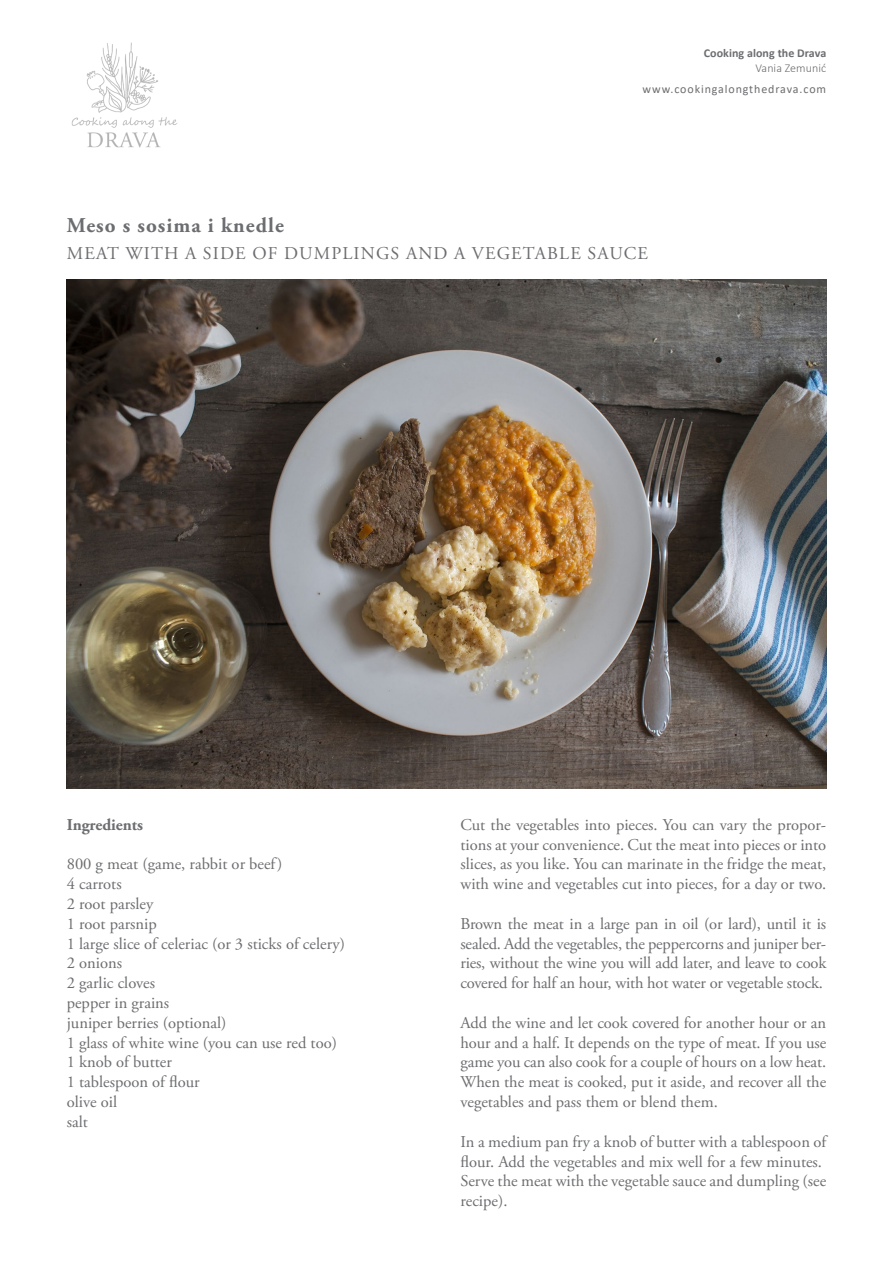
<style>
.page{position:relative;width:893px;height:1263px;background:#fff}
.page>*{position:absolute;margin:0;border:0;box-sizing:border-box;transform-origin:0 0}
.t1{font:700 21px "Adobe Garamond Pro";letter-spacing:.05em;color:#6c6d70}
.t2{font:18px "Adobe Garamond Pro";letter-spacing:.065em;color:#6c6d70}
.t3{font:16.5px/19.8px "Adobe Garamond Pro";color:#6c6d70;text-align:justify}
.t4{font:700 16.5px "Adobe Garamond Pro";color:#6c6d70}
.t5{font:12px "Calibri";letter-spacing:.075em;color:#6c6d70}
.t6{font:700 12px "Calibri";letter-spacing:.005em;color:#6c6d70}
.t7{font:300 12px "Calibri";letter-spacing:.005em;color:#6c6d70}
</style>
<div class="page">
<img style="left:71px;top:42px;width:107px;height:105px">
<img style="left:67px;top:280px;width:759px;height:508px">
<p class="t6" style="left:704px;top:45px;width:124px">Cooking along the Drava</p>
<p class="t7" style="left:756px;top:60px;width:72px">Vania Zemunić</p>
<p class="t5" style="left:643px;top:80px;width:185px">www.cookingalongthedrava.com</p>
<p class="t1" style="left:67px;top:213px;width:219px">Meso s sosima i knedle</p>
<p class="t2" style="left:67px;top:243px;width:583px">MEAT WITH A SIDE OF DUMPLINGS AND A VEGETABLE SAUCE</p>
<p class="t4" style="left:67px;top:815px;width:78px">Ingredients</p>
<p class="t3" style="left:67px;top:855px;width:217px">800 g meat (game, rabbit or beef)</p>
<p class="t3" style="left:67px;top:875px;width:56px">4 carrots</p>
<p class="t3" style="left:67px;top:894px;width:88px">2 root parsley</p>
<p class="t3" style="left:67px;top:914px;width:92px">1 root parsnip</p>
<p class="t3" style="left:67px;top:934px;width:280px">1 large slice of celeriac (or 3 sticks of celery)</p>
<p class="t3" style="left:67px;top:954px;width:57px">2 onions</p>
<p class="t3" style="left:67px;top:974px;width:90px">2 garlic cloves</p>
<p class="t3" style="left:67px;top:993px;width:104px">pepper in grains</p>
<p class="t3" style="left:67px;top:1013px;width:161px">juniper berries (optional)</p>
<p class="t3" style="left:67px;top:1033px;width:272px">1 glass of white wine (you can use red too)</p>
<p class="t3" style="left:67px;top:1053px;width:107px">1 knob of butter</p>
<p class="t3" style="left:67px;top:1073px;width:134px">1 tablespoon of flour</p>
<p class="t3" style="left:67px;top:1092px;width:52px">olive oil</p>
<p class="t3" style="left:67px;top:1112px;width:23px">salt</p>
<p class="t3" style="left:460px;top:815px;width:367px">Cut the vegetables into pieces. You can vary the propor&shy;tions at your convenience. Cut the meat into pieces or into slices, as you like. You can marinate in the fridge the meat, with wine and vegetables cut into pieces, for a day or two.</p>
<p class="t3" style="left:460px;top:914px;width:367px">Brown the meat in a large pan in oil (or lard), until it is sealed. Add the vegetables, the peppercorns and juniper ber&shy;ries, without the wine you will add later, and leave to cook covered for half an hour, with hot water or vegetable stock.</p>
<p class="t3" style="left:460px;top:1013px;width:367px">Add the wine and let cook covered for another hour or an hour and a half. It depends on the type of meat. If you use game you can also cook for a couple of hours on a low heat.</p>
<p class="t3" style="left:460px;top:1073px;width:367px">When the meat is cooked, put it aside, and recover all the vegetables and pass them or blend them.</p>
<p class="t3" style="left:460px;top:1132px;width:367px">In a medium pan fry a knob of butter with a tablespoon of flour. Add the vegetables and mix well for a few minutes.</p>
<p class="t3" style="left:460px;top:1172px;width:367px">Serve the meat with the vegetable sauce and dumpling (see recipe).</p>
</div>
